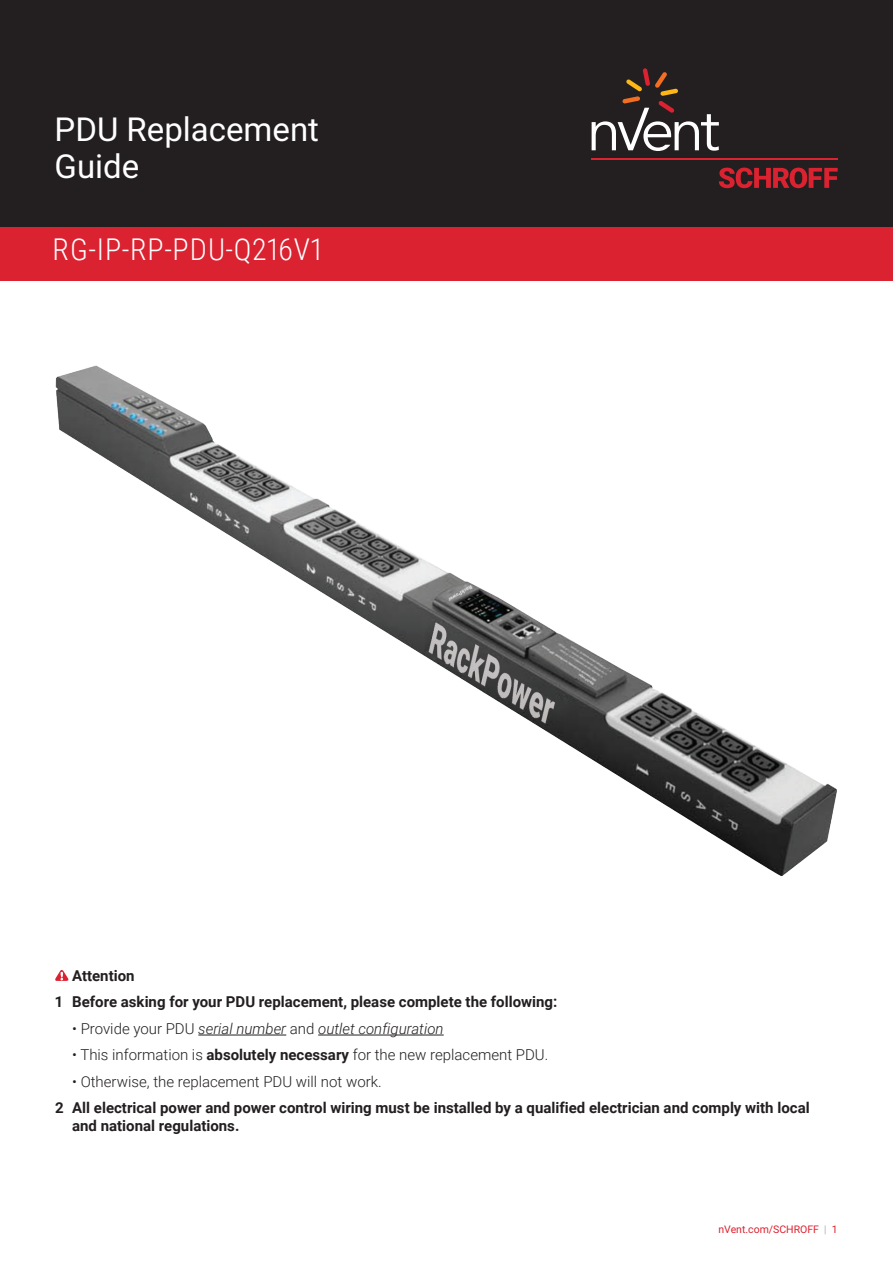
<style>
.page{position:relative;width:893px;height:1263px;background:#fff}
.page>*{position:absolute;margin:0;border:0;box-sizing:border-box;transform-origin:0 0}
.t1{font:900 33px/37.5px "Roboto";color:#fff}
.t2{font:300 30px "Roboto Condensed";letter-spacing:.025em;color:#fff}
.t3{font:700 15px/26.5px "Roboto";color:#231f20}
.t4{font:300 15px "Roboto";color:#231f20}
.t5{font:italic 300 15px "Roboto";color:#231f20}
.t6{font:900 10.5px "Roboto";color:#db2230}
.s1{font-style:normal}
.s2{font-weight:700}
.s3{font-weight:300;color:#8f959e}
</style>
<div class="page">
<div style="left:0;top:226px;width:893px;height:55px;background:#db2230"></div>
<div style="left:0;top:0;width:893px;height:226px;background:#231f20"></div>
<svg style="left:719px;top:168px;width:119px;height:20px"></svg>
<hr style="left:592px;top:158px;width:246px;height:2px;background:#db2230">
<svg style="left:592px;top:68px;width:127px;height:83px"></svg>
<hr style="left:198px;top:1035px;width:88px;height:1px;background:#231f20">
<hr style="left:318px;top:1035px;width:126px;height:1px;background:#231f20">
<svg style="left:55px;top:969px;width:14px;height:12px"></svg>
<img style="left:55px;top:366px;width:782px;height:510px">
<h1 class="t1" style="left:55px;top:109px;width:266px">PDU Replacement<br>Guide</h1>
<h2 class="t2" style="left:53px;top:228px;width:271px">RG-IP-RP-PDU-Q216V1</h2>
<p class="t3" style="left:55px;top:962px;width:504px;text-indent:17px">Attention<br>1 Before asking for your PDU replacement, please complete the following:</p>
<p class="t5" style="left:72px;top:1018px;width:373px"><span class="s1">• Provide your PDU</span> serial number <span class="s1">and</span> outlet configuration</p>
<p class="t4" style="left:72px;top:1044px;width:478px">• This information is <span class="s2">absolutely necessary</span> for the new replacement PDU.</p>
<p class="t4" style="left:72px;top:1071px;width:311px">• Otherwise, the replacement PDU will not work.</p>
<p class="t3" style="left:72px;top:1098px;width:739px;line-height:18px;text-indent:-17px">2 All electrical power and power control wiring must be installed by a qualified electrician and comply with local and national regulations.</p>
<p class="t6" style="left:718px;top:1222px;width:121px">nVent.com/SCHROFF <span class="s3">|</span> 1</p>
</div>
